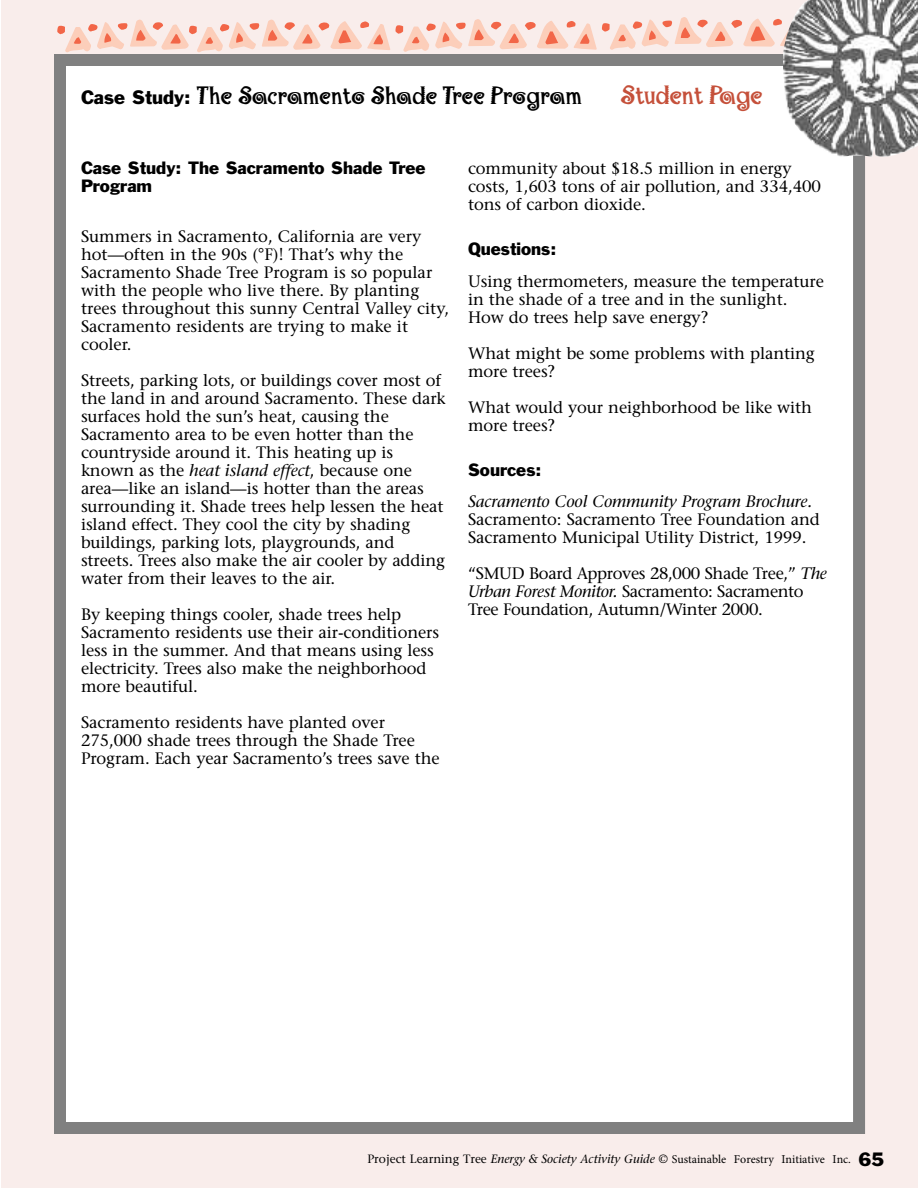
<style>
.page{position:relative;width:918px;height:1188px;background:#fff}
.page>*{position:absolute;margin:0;border:0;box-sizing:border-box;transform-origin:0 0}
.t1{font:700 30px "Mambo";color:#c5503a}
.t2{font:700 28.5px "Mambo";color:#000}
.t3{font:16.5px/18px "Stone Serif";letter-spacing:-.005em;color:#000}
.t4{font:16.5px/18px "Stone Serif";letter-spacing:-.025em;color:#000}
.t5{font:italic 16.5px/31.5px "Stone Serif";letter-spacing:-.005em;color:#000}
.t6{font:16.5px/18px "Franklin Gothic";color:#000}
.t7{font:12px "Minion Pro";color:#000}
.s1{font-family:"Franklin Gothic";font-weight:400;font-size:18px}
.s2{font-style:italic}
.s3{font-family:"Franklin Gothic"}
.s4{font-family:"Franklin Gothic";font-style:normal}
.s5{font-family:"Stone Serif"}
.s6{font-family:"Stone Serif";font-style:italic}
.s7{font-family:"Franklin Gothic";font-size:18px}
</style>
<div class="page">
<div style="left:1px;top:0;width:917px;height:1188px;background:#f9edeb"></div>
<div style="left:66px;top:66px;width:787px;height:1056px;background:#fff"></div>
<div style="left:54px;top:54px;width:811px;height:1080px;border:12px solid #808080"></div>
<svg style="left:57px;top:17px;width:726px;height:35px"></svg>
<img style="left:783px;top:0;width:135px;height:158px">
<p class="t2" style="left:81px;top:77px;width:503px"><span class="s1">Case Study:</span> The Sacramento Shade Tree Program</p>
<p class="t1" style="left:621px;top:76px;width:144px">Student Page</p>
<p class="t6" style="left:81px;top:161px;width:346px">Case Study: The Sacramento Shade Tree<br>Program</p>
<p class="t3" style="left:81px;top:229px;width:370px">Summers in Sacramento, California are very hot—often in the 90s (°F)! That’s why the Sacramento Shade Tree Program is so popular with the people who live there. By planting trees throughout this sunny Central Valley city, Sacramento residents are trying to make it cooler.</p>
<p class="t3" style="left:81px;top:373px;width:366px">Streets, parking lots, or buildings cover most of the land in and around Sacramento. These dark surfaces hold the sun’s heat, causing the Sacramento area to be even hotter than the countryside around it. This heating up is known as the <span class="s2">heat island effect</span>, because one area—like an island—is hotter than the areas surrounding it. Shade trees help lessen the heat island effect. They cool the city by shading buildings, parking lots, playgrounds, and streets. Trees also make the air cooler by adding water from their leaves to the air.</p>
<p class="t3" style="left:81px;top:607px;width:360px">By keeping things cooler, shade trees help Sacramento residents use their air-conditioners less in the summer. And that means using less electricity. Trees also make the neighborhood more beautiful.</p>
<p class="t3" style="left:81px;top:715px;width:360px">Sacramento residents have planted over<br>275,000 shade trees through the Shade Tree<br>Program. Each year Sacramento’s trees save the</p>
<p class="t3" style="left:468px;top:161px;width:354px">community about $18.5 million in energy costs, 1,603 tons of air pollution, and 334,400 tons of carbon dioxide.</p>
<p class="t3" style="left:468px;top:235px;width:358px;line-height:31.5px"><span class="s3">Questions:<br></span>Using thermometers, measure the temperature</p>
<p class="t3" style="left:468px;top:292px;width:321px">in the shade of a tree and in the sunlight.<br>How do trees help save energy?</p>
<p class="t3" style="left:468px;top:346px;width:348px">What might be some problems with planting more trees?</p>
<p class="t3" style="left:468px;top:400px;width:346px">What would your neighborhood be like with more trees?</p>
<p class="t5" style="left:468px;top:456px;width:346px"><span class="s4">Sources:<br></span>Sacramento Cool Community Program Brochure.</p>
<p class="t3" style="left:468px;top:512px;width:353px">Sacramento: Sacramento Tree Foundation and<br>Sacramento Municipal Utility District, 1999.</p>
<p class="t4" style="left:468px;top:566px;width:360px">“SMUD Board Approves 28,000 Shade Tree,” <span class="s2">The<br>Urban Forest Monitor.</span> Sacramento: Sacramento<br>Tree Foundation, Autumn/Winter 2000.</p>
<p class="t7" style="left:367px;top:1151px;width:519px"><span class="s5">Project Learning Tree</span> <span class="s6">Energy &amp; Society Activity Guide ©</span> Sustainable Forestry Initiative Inc. <span class="s7">65</span></p>
</div>
